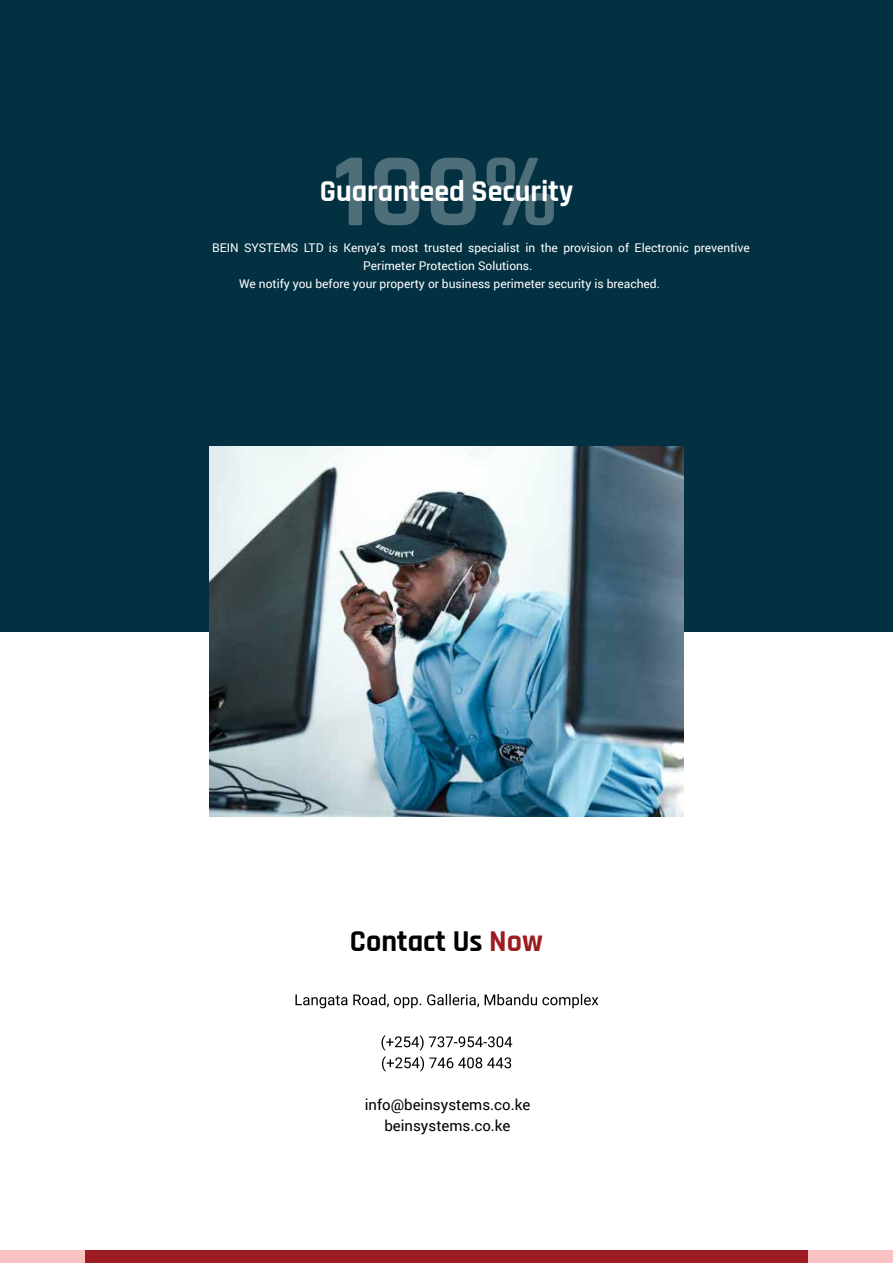
<style>
.page{position:relative;width:893px;height:1263px;background:#fff}
.page>*{position:absolute;margin:0;border:0;box-sizing:border-box;transform-origin:0 0}
.t1{font:700 105px "Rajdhani";color:#fff}
.t2{font:700 30px "Rajdhani";color:#fff}
.t3{font:700 30px "Rajdhani";color:#000}
.t4{font:15px/21px "Roboto";color:#000;text-align:center}
.t5{font:12px "Roboto";color:#fff}
.s1{color:#9c1c21}
</style>
<div class="page">
<div style="left:0;top:0;width:893px;height:631px;background:#043141"></div>
<img style="left:209px;top:447px;width:475px;height:369px">
<div style="left:0;top:1250px;width:893px;height:13px;background:#f9c1c1"></div>
<div style="left:85px;top:1250px;width:723px;height:13px;background:#9c1c21"></div>
<svg style="left:295px;top:994px;width:303px;height:14px"></svg>
<svg style="left:381px;top:1035px;width:131px;height:37px"></svg>
<h1 class="t1" style="left:334px;top:128px;width:227px">100%</h1>
<h2 class="t2" style="left:320px;top:173px;width:255px">Guaranteed Security</h2>
<p class="t5" style="left:212px;top:240px;width:539px">BEIN SYSTEMS LTD is Kenya’s most trusted specialist in the provision of Electronic preventive</p>
<p class="t5" style="left:363px;top:258px;width:171px">Perimeter Protection Solutions.</p>
<p class="t5" style="left:239px;top:276px;width:422px">We notify you before your property or business perimeter security is breached.</p>
<h2 class="t3" style="left:350px;top:923px;width:194px">Contact Us <span class="s1">Now</span></h2>
<p class="t4" style="left:365px;top:1094px;width:167px">info@beinsystems.co.ke beinsystems.co.ke</p>
</div>
